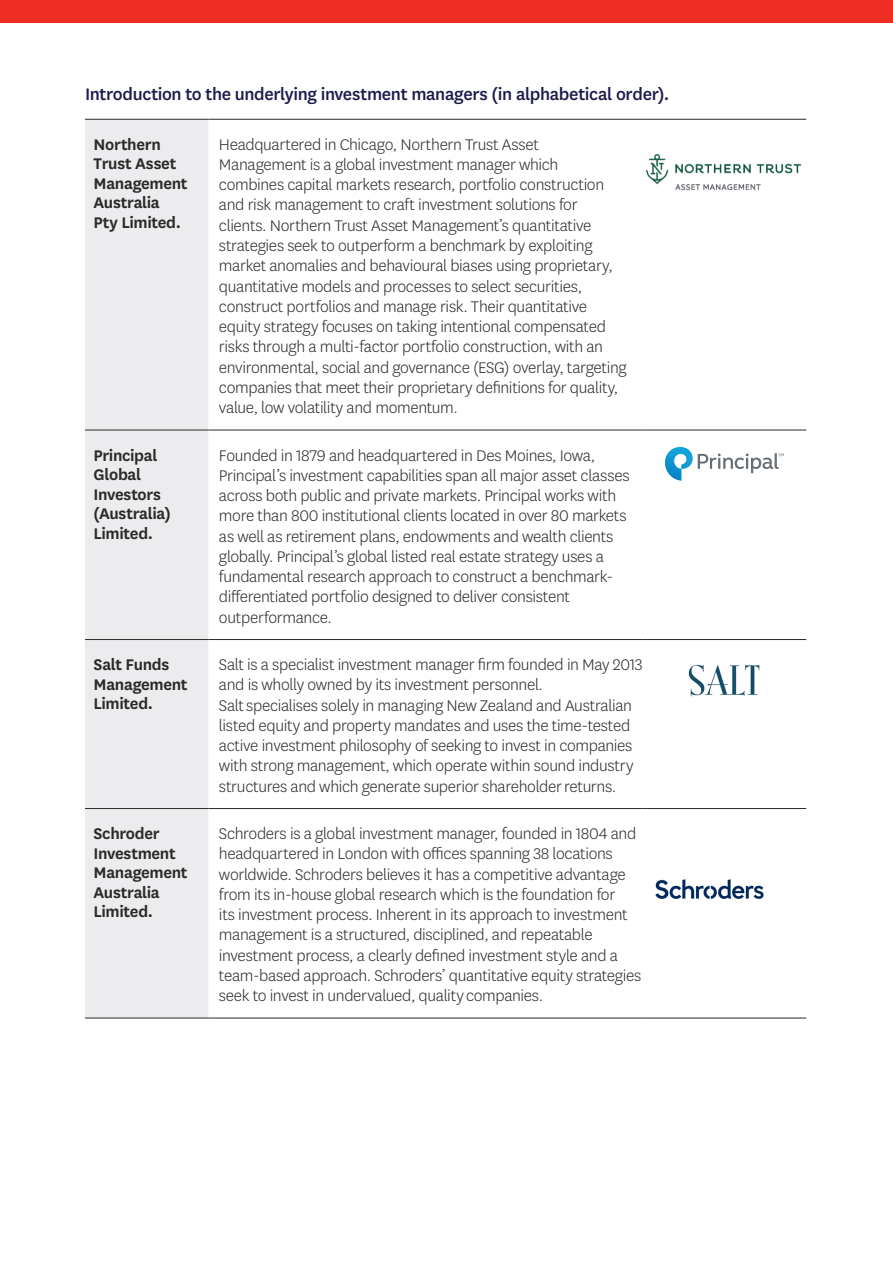
<style>
.page{position:relative;width:893px;height:1263px;background:#fff}
.page>*{position:absolute;margin:0;border:0;box-sizing:border-box;transform-origin:0 0}
.SubHeadings{font:500 19.5px "National LF";letter-spacing:-.02em;color:#1c1b4c}
.t1{font:300 18px/20.2px "National LF";letter-spacing:-.02em;color:#2b292a}
.t2{font:600 18px/19.5px "National LF";letter-spacing:-.02em;color:#2b292a}
</style>
<div class="page">
<div style="left:0;top:0;width:893px;height:22px;background:#ee2e22"></div>
<div style="left:85px;top:120px;width:123px;height:898px;background:#ececee"></div>
<hr style="left:85px;top:639px;width:123px;height:1px;background:#2b292a">
<hr style="left:208px;top:639px;width:435px;height:1px;background:#2b292a">
<hr style="left:643px;top:639px;width:163px;height:1px;background:#2b292a">
<hr style="left:85px;top:119px;width:123px;height:1px;background:#2b292a">
<hr style="left:208px;top:119px;width:435px;height:1px;background:#2b292a">
<hr style="left:643px;top:119px;width:163px;height:1px;background:#2b292a">
<hr style="left:85px;top:430px;width:123px;height:1px;background:#2b292a">
<hr style="left:208px;top:430px;width:435px;height:1px;background:#2b292a">
<hr style="left:643px;top:430px;width:163px;height:1px;background:#2b292a">
<hr style="left:85px;top:808px;width:123px;height:1px;background:#2b292a">
<hr style="left:208px;top:808px;width:435px;height:1px;background:#2b292a">
<hr style="left:643px;top:808px;width:163px;height:1px;background:#2b292a">
<hr style="left:85px;top:1018px;width:123px;height:1px;background:#2b292a">
<hr style="left:208px;top:1018px;width:435px;height:1px;background:#2b292a">
<hr style="left:643px;top:1018px;width:163px;height:1px;background:#2b292a">
<img style="left:646px;top:153px;width:156px;height:38px">
<svg style="left:698px;top:453px;width:86px;height:20px"></svg>
<img style="left:665px;top:447px;width:27px;height:34px">
<img style="left:688px;top:664px;width:72px;height:33px">
<img style="left:655px;top:879px;width:109px;height:20px">
<p class="SubHeadings" style="left:85px;top:80px;width:586px">Introduction to the underlying investment managers (in alphabetical order).</p>
<p class="t2" style="left:94px;top:133px;width:96px">Northern<br>Trust Asset<br>Management</p>
<p class="t2" style="left:94px;top:192px;width:89px">Australia<br>Pty Limited.</p>
<p class="t1" style="left:219px;top:134px;width:409px">Headquartered in Chicago, Northern Trust Asset Management is a global investment manager which combines capital markets research, portfolio construction and risk management to craft investment solutions for clients. Northern Trust Asset Management’s quantitative strategies seek to outperform a benchmark by exploiting market anomalies and behavioural biases using proprietary, quantitative models and processes to select securities, construct portfolios and manage risk. Their quantitative equity strategy focuses on taking intentional compensated risks through a multi-factor portfolio construction, with an environmental, social and governance (ESG) overlay, targeting companies that meet their proprietary definitions for quality, value, low volatility and momentum.</p>
<p class="t2" style="left:94px;top:444px;width:79px">Principal<br>Global<br>Investors (Australia)<br>Limited.</p>
<p class="t1" style="left:219px;top:444px;width:412px">Founded in 1879 and headquartered in Des Moines, Iowa, Principal’s investment capabilities span all major asset classes across both public and private markets. Principal works with more than 800 institutional clients located in over 80 markets as well as retirement plans, endowments and wealth clients globally. Principal’s global listed real estate strategy uses a fundamental research approach to construct a benchmark&shy;differentiated portfolio designed to deliver consistent outperformance.</p>
<p class="t2" style="left:94px;top:653px;width:96px">Salt Funds<br>Management<br>Limited.</p>
<p class="t1" style="left:219px;top:654px;width:425px">Salt is a specialist investment manager firm founded in May 2013 and is wholly owned by its investment personnel.<br>Salt specialises solely in managing New Zealand and Australian listed equity and property mandates and uses the time-tested active investment philosophy of seeking to invest in companies with strong management, which operate within sound industry structures and which generate superior shareholder returns.</p>
<p class="t2" style="left:94px;top:822px;width:84px">Schroder<br>Investment</p>
<p class="t2" style="left:94px;top:861px;width:96px">Management<br>Australia<br>Limited.</p>
<p class="t1" style="left:219px;top:823px;width:424px">Schroders is a global investment manager, founded in 1804 and headquartered in London with offices spanning 38 locations worldwide. Schroders believes it has a competitive advantage from its in-house global research which is the foundation for<br>its investment process. Inherent in its approach to investment management is a structured, disciplined, and repeatable investment process, a clearly defined investment style and a team-based approach. Schroders’ quantitative equity strategies seek to invest in undervalued, quality companies.</p>
</div>
